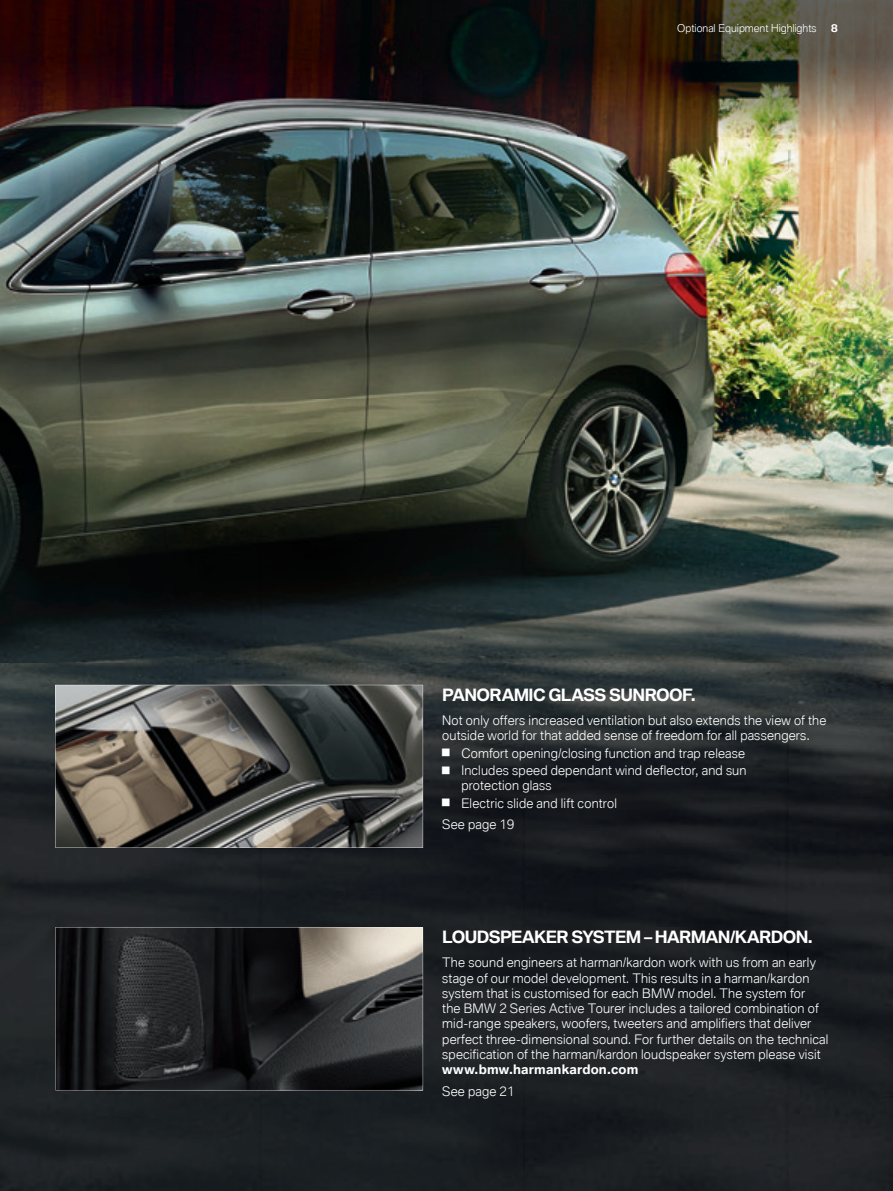
<style>
.page{position:relative;width:893px;height:1191px;background:#fff}
.page>*{position:absolute;margin:0;border:0;box-sizing:border-box;transform-origin:0 0}
.t1{font:700 16.5px "BMW Type Global Pro";letter-spacing:-.035em;color:#fff}
.t2{font:300 12.75px/15.3px "BMW Type Global Pro";letter-spacing:.015em;color:#fff}
.t3{font:700 12.75px "BMW Type Global Pro";letter-spacing:.015em;color:#fff}
.t4{font:300 10.5px "BMW Type Global Pro";color:#fff}
.t5{font:700 10.5px "BMW Type Global Pro";color:#fff}
</style>
<div class="page">
<img style="left:0;top:0;width:893px;height:1191px">
<svg style="left:55px;top:927px;width:368px;height:163px"></svg>
<svg style="left:55px;top:685px;width:368px;height:163px"></svg>
<p class="t4" style="left:677px;top:20px;width:141px">Optional Equipment Highlights</p>
<p class="t5" style="left:831px;top:22px;width:8px">8</p>
<p class="t1" style="left:442px;top:685px;width:255px">PANORAMIC GLASS SUNROOF.</p>
<p class="t2" style="left:442px;top:713px;width:386px">Not only offers increased ventilation but also extends the view of the outside world for that added sense of freedom for all passengers.</p>
<p class="t2" style="left:442px;top:745px;width:306px;line-height:17.4px"><sup>█</sup> Comfort opening/closing function and trap release <sup>█</sup> Includes speed dependant wind deflector, and sun</p>
<p class="t2" style="left:442px;top:777px;width:176px;line-height:17.4px;text-indent:19px">protection glass<br><sup>█</sup> Electric slide and lift control</p>
<p class="t2" style="left:442px;top:818px;width:74px">See page 19</p>
<p class="t1" style="left:442px;top:928px;width:372px">LOUDSPEAKER SYSTEM – HARMAN/KARDON.</p>
<p class="t2" style="left:442px;top:955px;width:388px">The sound engineers at harman/kardon work with us from an early stage of our model development. This results in a harman/kardon system that is customised for each BMW model. The system for<br>the BMW 2 Series Active Tourer includes a tailored combination of mid-range speakers, woofers, tweeters and amplifiers that deliver perfect three-dimensional sound. For further details on the technical specification of the harman/kardon loudspeaker system please visit</p>
<p class="t3" style="left:442px;top:1062px;width:198px">www.bmw.harmankardon.com</p>
<p class="t2" style="left:442px;top:1084px;width:74px">See page 21</p>
</div>
